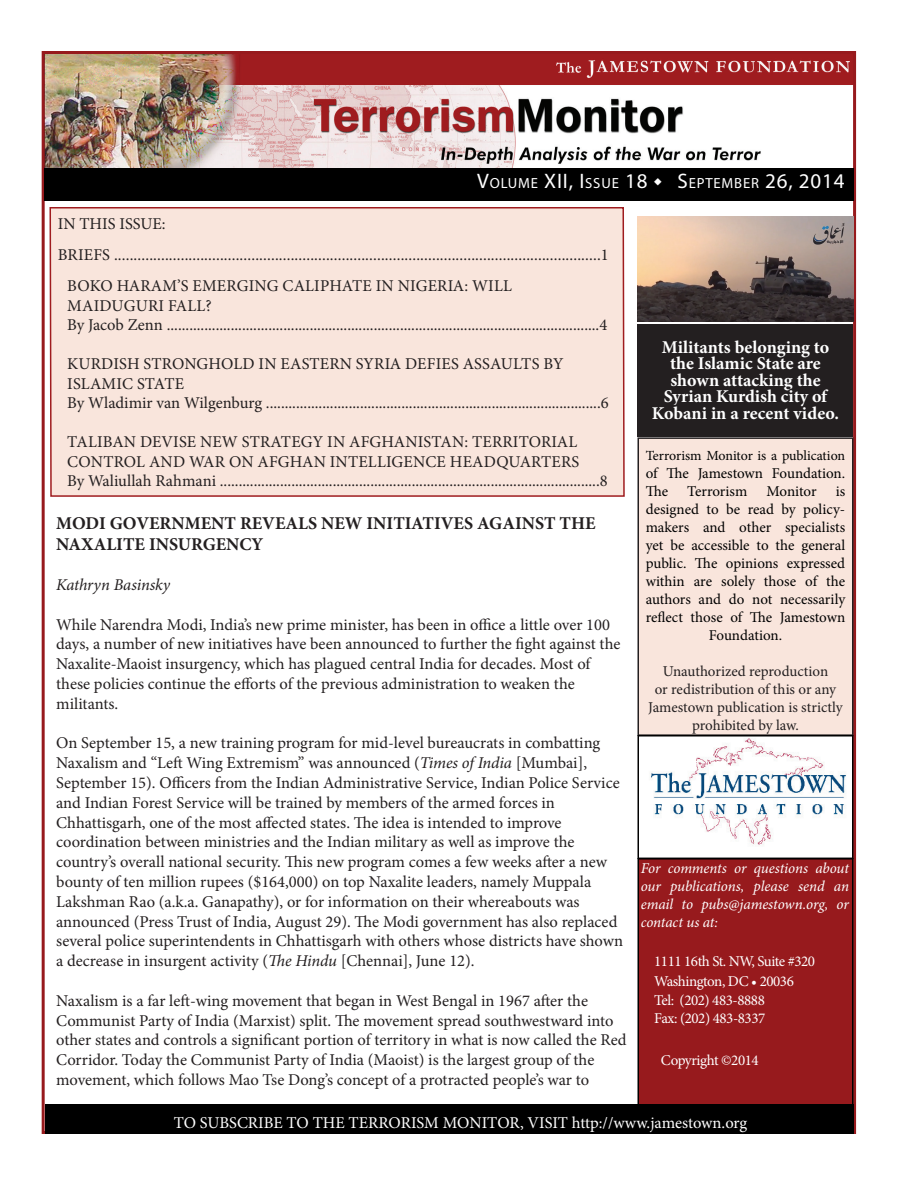
<style>
.page{position:relative;width:918px;height:1188px;background:#fff}
.page>*{position:absolute;margin:0;border:0;box-sizing:border-box;transform-origin:0 0}
.t1{font:21px "Myriad Pro";letter-spacing:.04em;color:#fff}
.t2{font:700 18px/16.5px "Minion Pro";color:#fff;text-align:center}
.t3{font:700 18px/21.6px "Minion Pro";color:#231f20}
.t4{font:16.5px/19.8px "Minion Pro";color:#231f20}
.t5{font:16.5px "Minion Pro";color:#fff}
.t6{font:italic 16.5px "Minion Pro";letter-spacing:-.01em;color:#231f20}
.t7{font:15px/18px "Minion Pro";letter-spacing:-.005em;color:#000}
.t8{font:15px/18px "Minion Pro";letter-spacing:-.005em;color:#231f20;text-align:center}
.t9{font:italic 15px/18px "Minion Pro";letter-spacing:-.005em;color:#fff;text-align:justify}
.t10{font:15px/19.5px "Minion Pro";letter-spacing:-.03em;color:#fff}
.t11{font:14.7px "Myriad Pro";letter-spacing:.055em;color:#fff}
.t12{font:13.95px "Minion Pro";letter-spacing:-.005em;color:#000}
.s1{font-size:21px}
.s2{font-size:14.7px}
.s3{font-style:italic}
</style>
<div class="page">
<img style="left:46px;top:55px;width:806px;height:113px">
<div style="left:638px;top:858px;width:216px;height:252px;background:#971a1d;border:2px solid #000"></div>
<div style="left:44px;top:168px;width:810px;height:33px;background:#000"></div>
<div style="left:45px;top:1104px;width:809px;height:30px;background:#000"></div>
<div style="left:49px;top:207px;width:576px;height:290px;background:#f9e5dc"></div>
<div style="left:638px;top:438px;width:215px;height:297px;background:#f9e5dc"></div>
<div style="left:638px;top:437px;width:216px;height:299px;border:2px solid #231f20"></div>
<img style="left:651px;top:738px;width:195px;height:108px">
<div style="left:638px;top:735px;width:216px;height:124px;border:2px solid #000"></div>
<div style="left:638px;top:325px;width:216px;height:112px;background:#231f20"></div>
<svg style="left:650px;top:92px;width:190px;height:348px"></svg>
<img style="left:638px;top:216px;width:216px;height:105px">
<p class="t11" style="left:477px;top:174px;width:172px"><span class="s1">V</span>OLUME <span class="s1">XII, I</span>SSUE <span class="s1">18</span></p>
<p class="t1" style="left:654px;top:168px;width:192px">◆ S<span class="s2">EPTEMBER</span> 26, 2014</p>
<p class="t4" style="left:58px;top:209px;width:109px;line-height:30.3px">IN THIS ISSUE: briefs</p>
<p class="t4" style="left:67px;top:239px;width:543px;line-height:31.5px;text-indent:47px">............................................................................................................................1 bokoharam</p>
<p class="t4" style="left:177px;top:276px;width:28px">’s emerging</p>
<p class="t4" style="left:283px;top:276px;width:11px">caliphate</p>
<p class="t4" style="left:376px;top:276px;width:33px">in nigeria</p>
<p class="t4" style="left:464px;top:276px;width:19px">: will</p>
<p class="t4" style="left:67px;top:296px;width:12px">maiduguri</p>
<p class="t4" style="left:168px;top:296px;width:11px">fall</p>
<p class="t4" style="left:67px;top:296px;width:542px;text-indent:138px">?<br>By Jacob Zenn ...................................................................................................................4</p>
<p class="t4" style="left:67px;top:354px;width:23px">kurdish</p>
<p class="t4" style="left:144px;top:354px;width:12px">stronghold</p>
<p class="t4" style="left:259px;top:354px;width:34px">in eastern</p>
<p class="t4" style="left:356px;top:354px;width:29px">syria</p>
<p class="t4" style="left:405px;top:354px;width:10px">defies</p>
<p class="t4" style="left:463px;top:354px;width:11px">assaults</p>
<p class="t4" style="left:543px;top:354px;width:22px">by</p>
<p class="t4" style="left:67px;top:374px;width:11px">islamic</p>
<p class="t2" style="left:652px;top:338px;width:189px">Militants belonging to the Islamic State are shown attacking the<br>Syrian Kurdish city of<br>Kobani in a recent video.</p>
<p class="t4" style="left:67px;top:374px;width:543px;text-indent:70px">state<br>by Wladimir van Wilgenburg .........................................................................................6</p>
<p class="t4" style="left:67px;top:432px;width:542px">TALIBAN DEVISE NEW STRATEGY IN AFGHANISTAN: TERRITORIAL<br>CONTROL AND WAR ON AFGHAN INTELLIGENCE HEADQUARTERS<br>By Waliullah Rahmani .....................................................................................................8</p>
<p class="t12" style="left:646px;top:446px;width:201px">Terrorism Monitor is a publication</p>
<p class="t7" style="left:646px;top:464px;width:201px">of The Jamestown Foundation.<br>The</p>
<p class="t7" style="left:687px;top:482px;width:62px">Terrorism</p>
<p class="t7" style="left:767px;top:482px;width:52px">Monitor</p>
<p class="t7" style="left:836px;top:482px;width:11px">is</p>
<p class="t7" style="left:646px;top:500px;width:201px">designed to be read by policy-</p>
<p class="t7" style="left:646px;top:518px;width:201px">makers and other specialists</p>
<p class="t7" style="left:646px;top:536px;width:201px">yet be accessible to the general</p>
<p class="t7" style="left:646px;top:554px;width:201px">public. The opinions expressed</p>
<p class="t7" style="left:646px;top:572px;width:201px">within are solely those of the</p>
<p class="t7" style="left:646px;top:590px;width:201px">authors and do not necessarily</p>
<p class="t7" style="left:646px;top:608px;width:201px">reflect those of The Jamestown</p>
<p class="t7" style="left:709px;top:626px;width:75px">Foundation.</p>
<p class="t8" style="left:648px;top:662px;width:196px">Unauthorized reproduction<br>or redistribution of this or any<br>Jamestown publication is strictly prohibited by law.</p>
<p class="t3" style="left:56px;top:512px;width:541px">MODI GOVERNMENT REVEALS NEW INITIATIVES AGAINST THE<br>NAXALITE INSURGENCY</p>
<p class="t6" style="left:56px;top:574px;width:115px">Kathryn Basinsky</p>
<p class="t4" style="left:56px;top:615px;width:566px">While Narendra Modi, India’s new prime minister, has been in office a little over 100 days, a number of new initiatives have been announced to further the fight against the Naxalite-Maoist insurgency, which has plagued central India for decades. Most of these policies continue the efforts of the previous administration to weaken the militants.</p>
<p class="t4" style="left:56px;top:733px;width:568px">On September 15, a new training program for mid-level bureaucrats in combatting Naxalism and “Left Wing Extremism” was announced (<span class="s3">Times of India</span> [Mumbai], September 15). Officers from the Indian Administrative Service, Indian Police Service and Indian Forest Service will be trained by members of the armed forces in Chhattisgarh, one of the most affected states. The idea is intended to improve coordination between ministries and the Indian military as well as improve the country’s overall national security. This new program comes a few weeks after a new bounty of ten million rupees ($164,000) on top Naxalite leaders, namely Muppala Lakshman Rao (a.k.a. Ganapathy), or for information on their whereabouts was announced (Press Trust of India, August 29). The Modi government has also replaced several police superintendents in Chhattisgarh with others whose districts have shown a decrease in insurgent activity (<span class="s3">The Hindu</span> [Chennai], June 12).</p>
<p class="t4" style="left:56px;top:991px;width:572px">Naxalism is a far left-wing movement that began in West Bengal in 1967 after the Communist Party of India (Marxist) split. The movement spread southwestward into other states and controls a significant portion of territory in what is now called the Red Corridor. Today the Communist Party of India (Maoist) is the largest group of the movement, which follows Mao Tse Dong’s concept of a protracted people’s war to</p>
<p class="t5" style="left:174px;top:1112px;width:575px">TO SUBSCRIBE TO THE TERRORISM MONITOR, VISIT http://www.jamestown.org</p>
<p class="t9" style="left:641px;top:860px;width:210px">For comments or questions about our publications, please send an email to pubs@jamestown.org, or contact us at:</p>
<p class="t10" style="left:654px;top:952px;width:162px">1111 16th St. NW, Suite #320<br>Washington, DC • 20036<br>Tel: (202) 483-8888</p>
<p class="t10" style="left:654px;top:1009px;width:113px">Fax: (202) 483-8337</p>
<p class="t10" style="left:661px;top:1051px;width:99px">Copyright ©2014</p>
</div>
